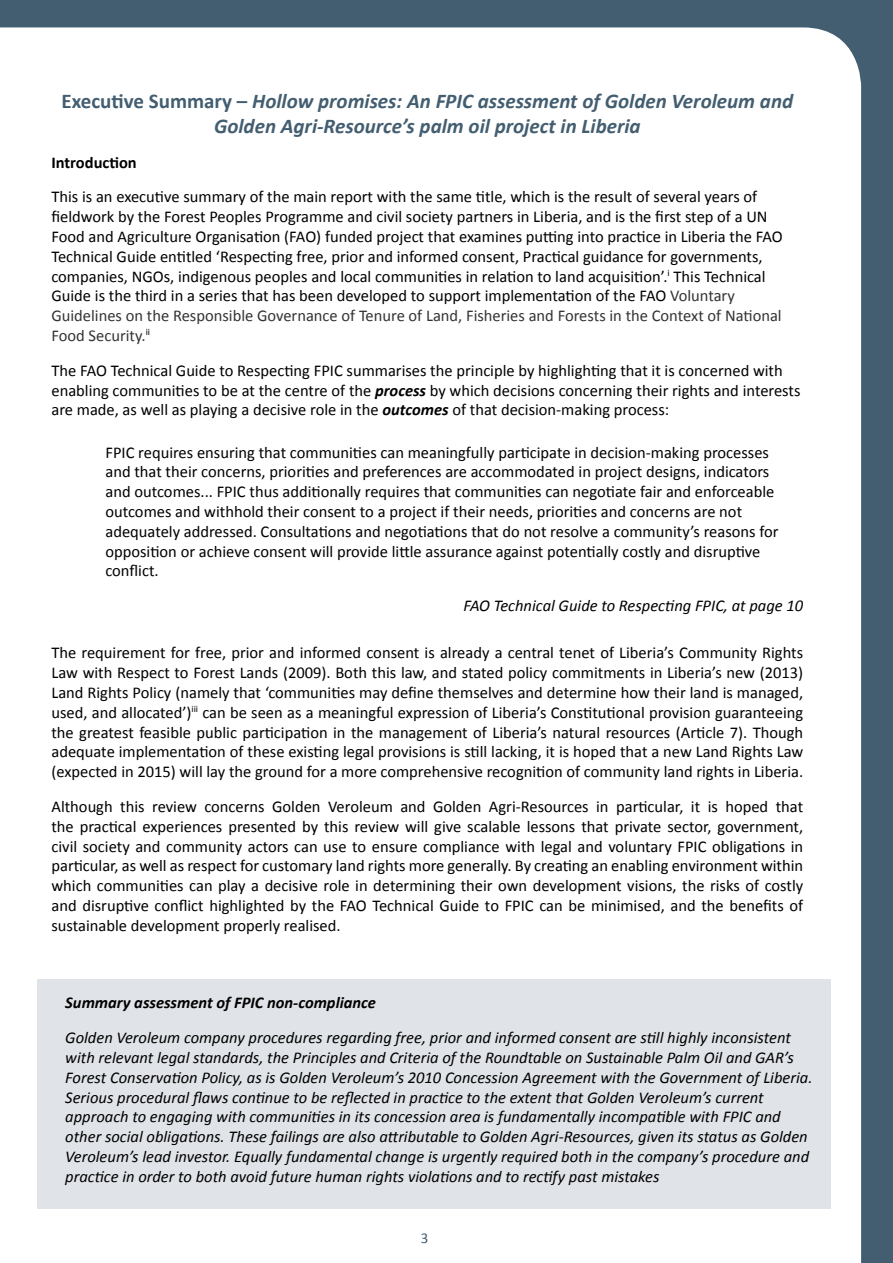
<style>
.page{position:relative;width:893px;height:1263px;background:#435e71}
.page>*{position:absolute;margin:0;border:0;box-sizing:border-box;transform-origin:0 0}
.t1{font:italic 700 21px/25.2px "Calibri";color:#435e71;text-align:center}
.t2{font:16.5px/19.8px "Calibri";color:#000}
.t3{font:italic 16.5px/19.8px "Calibri";color:#000}
.t4{font:italic 700 16.5px "Calibri";color:#000}
.t5{font:700 16.5px "Calibri";color:#000}
.t6{font:15px "Calibri";color:#435e71}
.s1{font-style:normal}
.s2{color:#333}
.s3{font-weight:700;font-style:italic}
</style>
<div class="page">
<div style="left:0;top:27px;width:861px;height:1236px;background:#fff"></div>
<div style="left:37px;top:979px;width:794px;height:230px;background:#e0e3e7"></div>
<p class="t1" style="left:62px;top:88px;width:733px"><span class="s1">Executive Summary –</span> Hollow promises: An FPIC assessment of Golden Veroleum and<br>Golden Agri-Resource’s palm oil project in Liberia</p>
<p class="t5" style="left:51px;top:151px;width:87px">Introduction</p>
<p class="t2" style="left:51px;top:187px;width:733px">This is an executive summary of the main report with the same title, which is the result of several years of fieldwork by the Forest Peoples Programme and civil society partners in Liberia, and is the first step of a UN Food and Agriculture Organisation (FAO) funded project that examines putting into practice in Liberia the FAO Technical Guide entitled ‘Respecting free, prior and informed consent, Practical guidance for governments, companies, NGOs, indigenous peoples and local communities in relation to land acquisition’.<sup>i</sup> This Technical Guide is the third in a series that has been developed to support implementation of the FAO <span class="s2">Voluntary Guidelines on the Responsible Governance of Tenure of Land, Fisheries and Forests in the Context of National Food Security.</span><sup>ii</sup></p>
<p class="t2" style="left:51px;top:360px;width:751px">The FAO Technical Guide to Respecting FPIC summarises the principle by highlighting that it is concerned with enabling communities to be at the centre of the <span class="s3">process</span> by which decisions concerning their rights and interests are made, as well as playing a decisive role in the <span class="s3">outcomes</span> of that decision-making process:</p>
<p class="t2" style="left:105px;top:442px;width:674px">FPIC requires ensuring that communities can meaningfully participate in decision-making processes and that their concerns, priorities and preferences are accommodated in project designs, indicators and outcomes... FPIC thus additionally requires that communities can negotiate fair and enforceable outcomes and withhold their consent to a project if their needs, priorities and concerns are not adequately addressed. Consultations and negotiations that do not resolve a community’s reasons for opposition or achieve consent will provide little assurance against potentially costly and disruptive conflict.</p>
<p class="t3" style="left:463px;top:595px;width:341px">FAO Technical Guide to Respecting FPIC, at page 10</p>
<p class="t2" style="left:51px;top:643px;width:753px;text-align:justify">The requirement for free, prior and informed consent is already a central tenet of Liberia’s Community Rights Law with Respect to Forest Lands (2009). Both this law, and stated policy commitments in Liberia’s new (2013)<br>Land Rights Policy (namely that ‘communities may define themselves and determine how their land is managed, used, and allocated’)<sup>iii</sup> can be seen as a meaningful expression of Liberia’s Constitutional provision guaranteeing the greatest feasible public participation in the management of Liberia’s natural resources (Article 7). Though adequate implementation of these existing legal provisions is still lacking, it is hoped that a new Land Rights Law (expected in 2015) will lay the ground for a more comprehensive recognition of community land rights in Liberia.</p>
<p class="t2" style="left:51px;top:797px;width:753px;text-align:justify">Although this review concerns Golden Veroleum and Golden Agri-Resources in particular, it is hoped that the practical experiences presented by this review will give scalable lessons that private sector, government, civil society and community actors can use to ensure compliance with legal and voluntary FPIC obligations in particular, as well as respect for customary land rights more generally. By creating an enabling environment within which communities can play a decisive role in determining their own development visions, the risks of costly and disruptive conflict highlighted by the FAO Technical Guide to FPIC can be minimised, and the benefits of sustainable development properly realised.</p>
<p class="t4" style="left:65px;top:992px;width:312px">Summary assessment of FPIC non-compliance</p>
<p class="t3" style="left:65px;top:1027px;width:749px">Golden Veroleum company procedures regarding free, prior and informed consent are still highly inconsistent with relevant legal standards, the Principles and Criteria of the Roundtable on Sustainable Palm Oil and GAR’s Forest Conservation Policy, as is Golden Veroleum’s 2010 Concession Agreement with the Government of Liberia.<br>Serious procedural flaws continue to be reflected in practice to the extent that Golden Veroleum’s current approach to engaging with communities in its concession area is fundamentally incompatible with FPIC and other social obligations. These failings are also attributable to Golden Agri-Resources, given its status as Golden Veroleum’s lead investor. Equally fundamental change is urgently required both in the company’s procedure and practice in order to both avoid future human rights violations and to rectify past mistakes</p>
<p class="t6" style="left:421px;top:1228px;width:9px">3</p>
</div>
